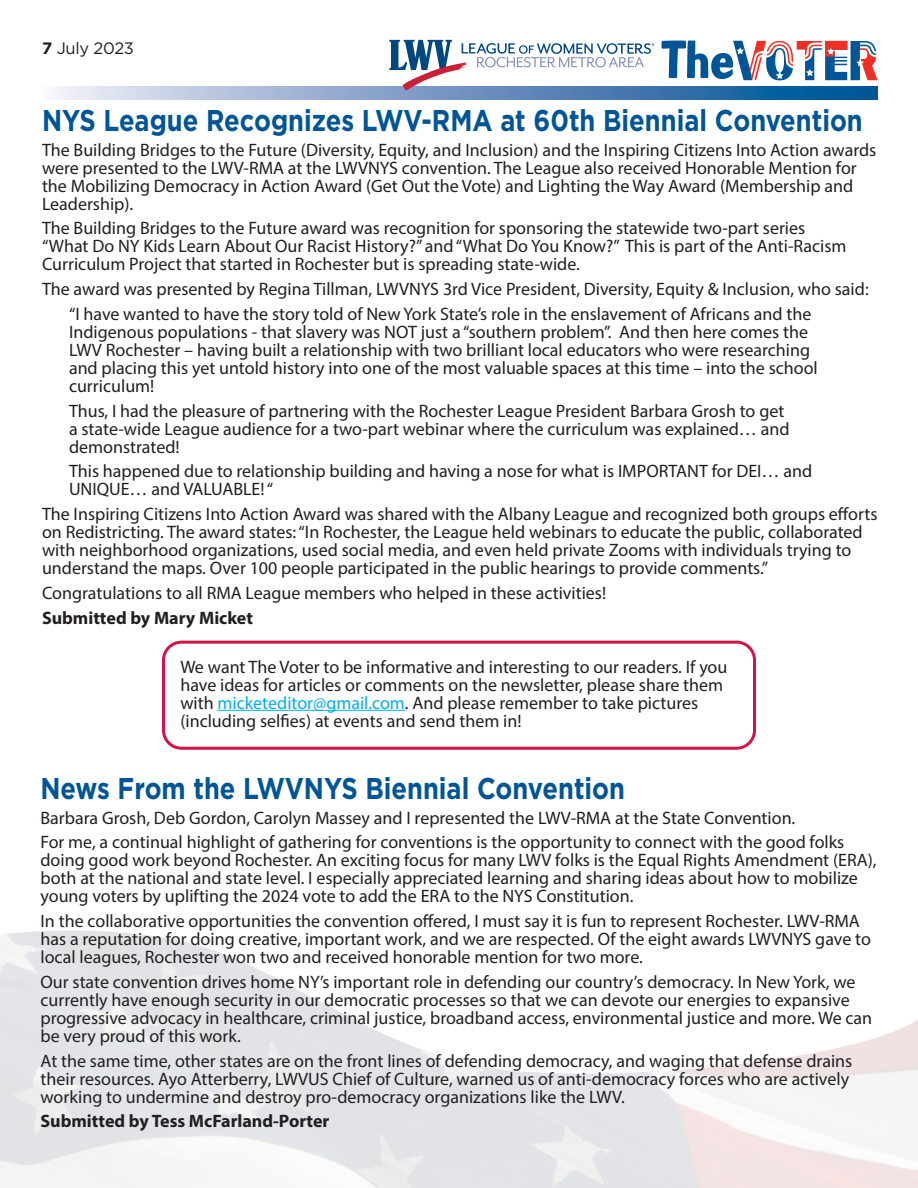
<style>
.page{position:relative;width:918px;height:1188px;background:#fff}
.page>*{position:absolute;margin:0;border:0;box-sizing:border-box;transform-origin:0 0}
.t1{font:700 30px "Gotham";color:#005596;scale:.85 1}
.t2{font:18px/18px "Myriad Pro";color:#231f20}
.t3{font:700 18px "Myriad Pro";color:#231f20}
.t4{font:16.5px "Gotham";letter-spacing:-.02em;color:#231f20}
.s1{font-weight:700}
.s2{color:#00aeef}
</style>
<div class="page">
<svg style="left:55px;top:87px;width:823px;height:13px;background:#7198c2"></svg>
<svg style="left:662px;top:40px;width:216px;height:40px"></svg>
<svg style="left:389px;top:40px;width:265px;height:50px"></svg>
<div style="left:162px;top:641px;width:594px;height:109px;border:3px solid #d31245;border-radius:18px"></div>
<hr style="left:218px;top:710px;width:187px;height:1px;background:#00aeef">
<p class="t4" style="left:42px;top:37px;width:94px"><span class="s1">7</span> July 2023</p>
<h1 class="t1" style="left:42px;top:100px;width:967px">NYS League Recognizes LWV-RMA at 60th Biennial Convention</h1>
<p class="t2" style="left:42px;top:140px;width:836px">The Building Bridges to the Future (Diversity, Equity, and Inclusion) and the Inspiring Citizens Into Action awards were presented to the LWV-RMA at the LWVNYS convention. The League also received Honorable Mention for the Mobilizing Democracy in Action Award (Get Out the Vote) and Lighting the Way Award (Membership and Leadership).</p>
<p class="t2" style="left:42px;top:219px;width:806px">The Building Bridges to the Future award was recognition for sponsoring the statewide two-part series “What Do NY Kids Learn About Our Racist History?” and “What Do You Know?” This is part of the Anti-Racism<br>Curriculum Project that started in Rochester but is spreading state-wide.</p>
<p class="t2" style="left:69px;top:276px;width:801px;line-height:24.8px;text-indent:-27px">The award was presented by Regina Tillman, LWVNYS 3rd Vice President, Diversity, Equity &amp; Inclusion, who said: “I have wanted to have the story told of New York State’s role in the enslavement of Africans and the</p>
<p class="t2" style="left:69px;top:323px;width:750px">Indigenous populations - that slavery was NOT just a “southern problem”. And then here comes the LWV Rochester – having built a relationship with two brilliant local educators who were researching and placing this yet untold history into one of the most valuable spaces at this time – into the school curriculum!</p>
<p class="t2" style="left:69px;top:401px;width:722px">Thus, I had the pleasure of partnering with the Rochester League President Barbara Grosh to get a state-wide League audience for a two-part webinar where the curriculum was explained… and demonstrated!</p>
<p class="t2" style="left:69px;top:462px;width:745px">This happened due to relationship building and having a nose for what is IMPORTANT for DEI… and<br>UNIQUE… and VALUABLE! “</p>
<p class="t2" style="left:42px;top:505px;width:837px">The Inspiring Citizens Into Action Award was shared with the Albany League and recognized both groups efforts on Redistricting. The award states: “In Rochester, the League held webinars to educate the public, collaborated with neighborhood organizations, used social media, and even held private Zooms with individuals trying to understand the maps. Over 100 people participated in the public hearings to provide comments.”</p>
<p class="t2" style="left:42px;top:584px;width:566px">Congratulations to all RMA League members who helped in these activities!</p>
<p class="t3" style="left:42px;top:606px;width:213px">Submitted by Mary Micket</p>
<p class="t2" style="left:180px;top:657px;width:549px">We want The Voter to be informative and interesting to our readers. If you have ideas for articles or comments on the newsletter, please share them with <span class="s2">micketeditor@gmail.com</span>. And please remember to take pictures (including selfies) at events and send them in!</p>
<h1 class="t1" style="left:40px;top:768px;width:689px">News From the LWVNYS Biennial Convention</h1>
<p class="t2" style="left:40px;top:805px;width:805px;line-height:24.8px">Barbara Grosh, Deb Gordon, Carolyn Massey and I represented the LWV-RMA at the State Convention.<br>For me, a continual highlight of gathering for conventions is the opportunity to connect with the good folks</p>
<p class="t2" style="left:40px;top:851px;width:838px">doing good work beyond Rochester. An exciting focus for many LWV folks is the Equal Rights Amendment (ERA), both at the national and state level. I especially appreciated learning and sharing ideas about how to mobilize young voters by uplifting the 2024 vote to add the ERA to the NYS Constitution.</p>
<p class="t2" style="left:40px;top:912px;width:832px">In the collaborative opportunities the convention offered, I must say it is fun to represent Rochester. LWV-RMA has a reputation for doing creative, important work, and we are respected. Of the eight awards LWVNYS gave to local leagues, Rochester won two and received honorable mention for two more.</p>
<p class="t2" style="left:40px;top:973px;width:833px">Our state convention drives home NY’s important role in defending our country’s democracy. In New York, we currently have enough security in our democratic processes so that we can devote our energies to expansive progressive advocacy in healthcare, criminal justice, broadband access, environmental justice and more. We can be very proud of this work.</p>
<p class="t2" style="left:40px;top:1051px;width:813px">At the same time, other states are on the front lines of defending democracy, and waging that defense drains their resources. Ayo Atterberry, LWVUS Chief of Culture, warned us of anti-democracy forces who are actively working to undermine and destroy pro-democracy organizations like the LWV.</p>
<p class="t3" style="left:40px;top:1110px;width:290px">Submitted by Tess McFarland-Porter</p>
</div>
